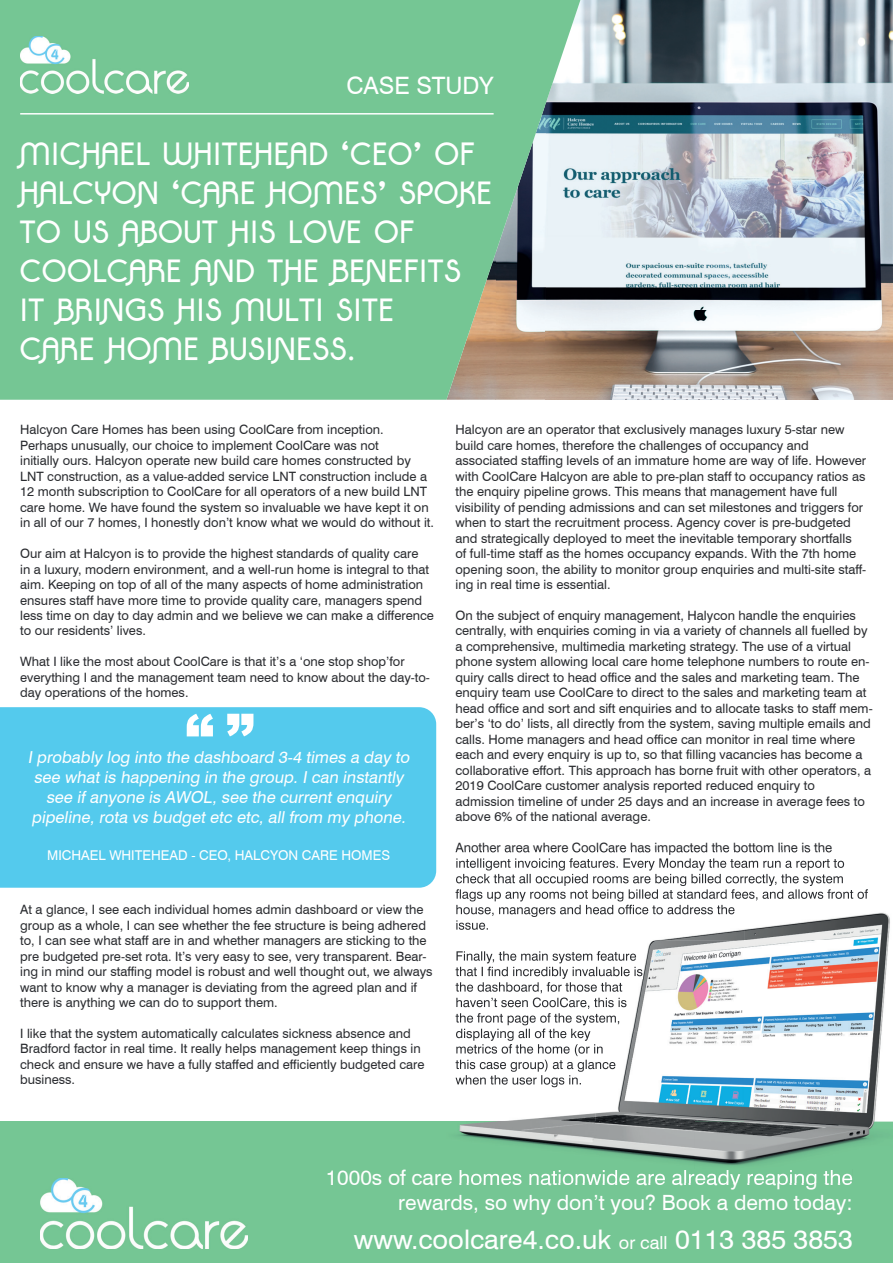
<style>
.page{position:relative;width:893px;height:1263px;background:#fff}
.page>*{position:absolute;margin:0;border:0;box-sizing:border-box;transform-origin:0 0}
.t1{font:900 57px "Arial";color:#fff}
.t2{font:700 30px/39px "Quadranta";letter-spacing:.04em;color:#fff}
.t3{font:27px "Swiss 721 BT";color:#fff}
.t4{font:24px "Swiss 721 BT";color:#fff}
.t5{font:21px/25.2px "Swiss 721 BT";color:#fff;text-align:right}
.t6{font:italic 16.5px/19.8px "Swiss 721 BT";color:#fff;text-align:center}
.t7{font:13.5px "Swiss 721 BT";color:#fff}
.t8{font:12.9px/15.5px "Swiss 721 BT";color:#2a2c30}
.s1{font-size:18px}
</style>
<div class="page">
<img style="left:580px;top:0;width:313px;height:400px">
<svg style="left:0;top:0;width:580px;height:400px;background:#7bc295"></svg>
<div style="left:0;top:707px;width:436px;height:181px;background:#54caed"></div>
<img style="left:20px;top:36px;width:169px;height:58px">
<hr style="left:20px;top:113px;width:474px;height:2px;background:#fff">
<div style="left:0;top:1121px;width:893px;height:142px;background:#75c694"></div>
<img style="left:40px;top:1178px;width:208px;height:71px">
<img style="left:455px;top:870px;width:140px;height:251px">
<img style="left:595px;top:870px;width:149px;height:251px">
<img style="left:744px;top:870px;width:146px;height:251px">
<img style="left:455px;top:850px;width:377px;height:5px">
<img style="left:456px;top:858px;width:389px;height:12px">
<img style="left:456px;top:874px;width:388px;height:12px">
<img style="left:455px;top:889px;width:413px;height:12px">
<img style="left:456px;top:905px;width:279px;height:12px">
<img style="left:456px;top:920px;width:33px;height:10px">
<img style="left:456px;top:951px;width:180px;height:12px">
<img style="left:456px;top:967px;width:187px;height:12px">
<img style="left:456px;top:982px;width:166px;height:11px">
<img style="left:456px;top:997px;width:171px;height:12px">
<img style="left:456px;top:1013px;width:163px;height:12px">
<img style="left:456px;top:1028px;width:135px;height:13px">
<img style="left:456px;top:1044px;width:147px;height:12px">
<img style="left:456px;top:1059px;width:160px;height:13px">
<img style="left:456px;top:1075px;width:126px;height:12px">
<img style="left:458px;top:1121px;width:236px;height:41px">
<img style="left:694px;top:1121px;width:199px;height:45px">
<img style="left:446px;top:1170px;width:407px;height:12px">
<h3 class="t4" style="left:346px;top:70px;width:149px">CASE STUDY</h3>
<h2 class="t2" style="left:20px;top:135px;width:473px">MICHAEL WHITEHEAD ‘CEO’ OF<br>HALCYON ‘CARE HOMES’ SPOKE<br>TO US ABOUT HIS LOVE OF<br>COOLCARE AND THE BENEFITS<br>IT BRINGS HIS MULTI SITE<br>CARE HOME BUSINESS.</h2>
<p class="t8" style="left:20px;top:422px;width:415px">Halcyon Care Homes has been using CoolCare from inception.<br>Perhaps unusually, our choice to implement CoolCare was not<br>initially ours. Halcyon operate new build care homes constructed by LNT construction, as a value-added service LNT construction include a 12 month subscription to CoolCare for all operators of a new build LNT care home. We have found the system so invaluable we have kept it on in all of our 7 homes, I honestly don’t know what we would do without it.</p>
<p class="t8" style="left:20px;top:546px;width:415px">Our aim at Halcyon is to provide the highest standards of quality care<br>in a luxury, modern environment, and a well-run home is integral to that aim. Keeping on top of all of the many aspects of home administration ensures staff have more time to provide quality care, managers spend less time on day to day admin and we believe we can make a difference to our residents’ lives.</p>
<p class="t8" style="left:20px;top:654px;width:411px">What I like the most about CoolCare is that it’s a ‘one stop shop’for everything I and the management team need to know about the day-to&shy;day operations of the homes.</p>
<h1 class="t1" style="left:185px;top:693px;width:71px">“”</h1>
<p class="t6" style="left:28px;top:747px;width:386px">I probably log into the dashboard 3-4 times a day to see what is happening in the group. I can instantly see if anyone is AWOL, see the current enquiry pipeline, rota vs budget etc etc, all from my phone.</p>
<p class="t7" style="left:47px;top:847px;width:344px">MICHAEL WHITEHEAD - CEO, HALCYON CARE HOMES</p>
<p class="t8" style="left:20px;top:902px;width:414px">At a glance, I see each individual homes admin dashboard or view the group as a whole, I can see whether the fee structure is being adhered to, I can see what staff are in and whether managers are sticking to the pre budgeted pre-set rota. It’s very easy to see, very transparent. Bear&shy;ing in mind our staffing model is robust and well thought out, we always want to know why a manager is deviating from the agreed plan and if there is anything we can do to support them.</p>
<p class="t8" style="left:20px;top:1025px;width:406px">I like that the system automatically calculates sickness absence and Bradford factor in real time. It really helps management keep things in check and ensure we have a fully staffed and efficiently budgeted care business.</p>
<p class="t8" style="left:455px;top:422px;width:412px">Halcyon are an operator that exclusively manages luxury 5-star new build care homes, therefore the challenges of occupancy and associated staffing levels of an immature home are way of life. However with CoolCare Halcyon are able to pre-plan staff to occupancy ratios as the enquiry pipeline grows. This means that management have full visibility of pending admissions and can set milestones and triggers for when to start the recruitment process. Agency cover is pre-budgeted and strategically deployed to meet the inevitable temporary shortfalls<br>of full-time staff as the homes occupancy expands. With the 7th home opening soon, the ability to monitor group enquiries and multi-site staff&shy;ing in real time is essential.</p>
<p class="t8" style="left:455px;top:607px;width:419px">On the subject of enquiry management, Halycon handle the enquiries centrally, with enquiries coming in via a variety of channels all fuelled by a comprehensive, multimedia marketing strategy. The use of a virtual phone system allowing local care home telephone numbers to route en&shy;quiry calls direct to head office and the sales and marketing team. The enquiry team use CoolCare to direct to the sales and marketing team at head office and sort and sift enquiries and to allocate tasks to staff mem&shy;ber’s ‘to do’ lists, all directly from the system, saving multiple emails and calls. Home managers and head office can monitor in real time where each and every enquiry is up to, so that filling vacancies has become a collaborative effort. This approach has borne fruit with other operators, a 2019 CoolCare customer analysis reported reduced enquiry to admission timeline of under 25 days and an increase in average fees to above 6% of the national average.</p>
<p class="t8" style="left:455px;top:840px;width:378px">Another area where CoolCare has impacted the bottom line is the</p>
<h3 class="t5" style="left:326px;top:1165px;width:529px">1000s of care homes nationwide are already reaping the rewards, so why don’t you? Book a demo today:</h3>
<h3 class="t3" style="left:354px;top:1223px;width:501px">www.coolcare4.co.uk <span class="s1">or call</span> 0113 385 3853</h3>
</div>
